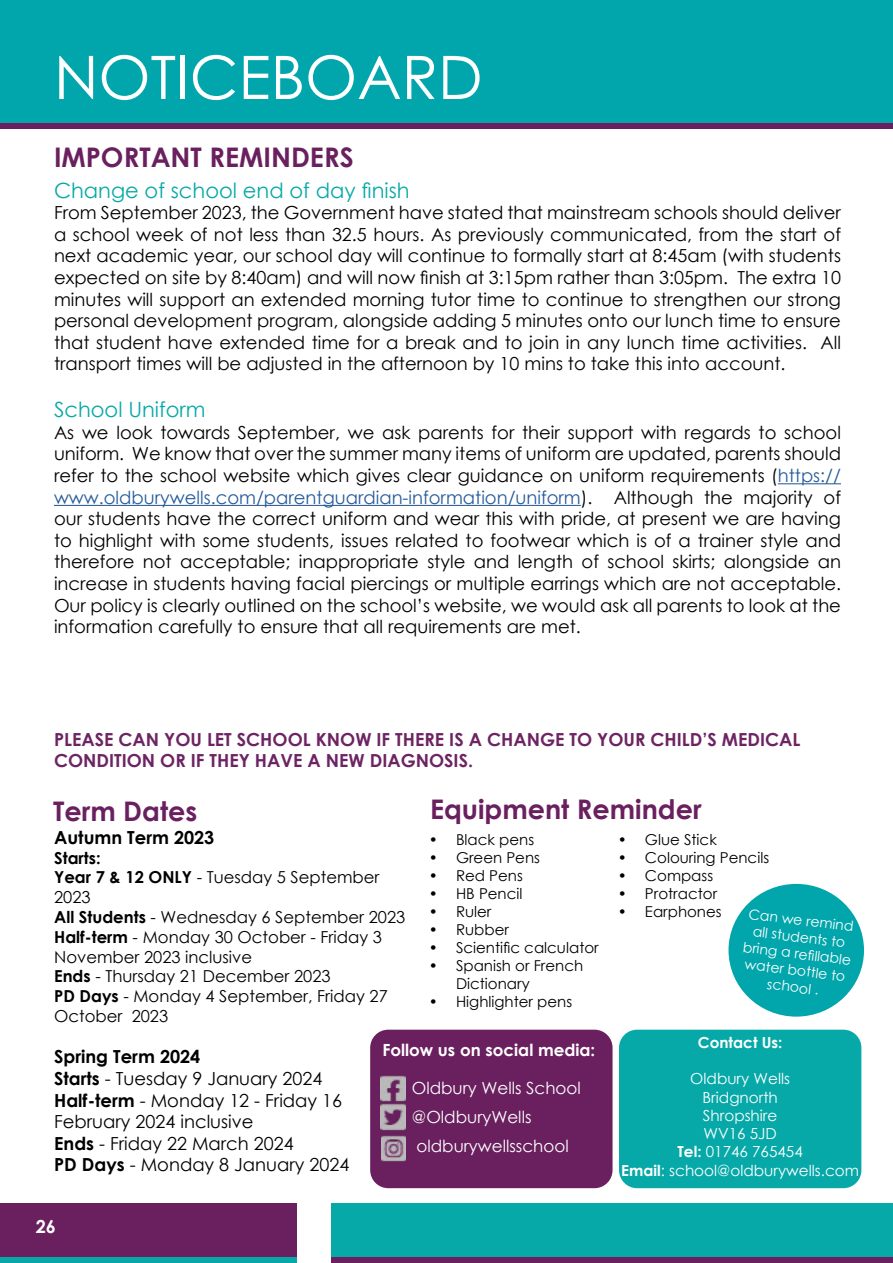
<style>
.page{position:relative;width:893px;height:1263px;background:#fff}
.page>*{position:absolute;margin:0;border:0;box-sizing:border-box;transform-origin:0 0}
.t1{font:60px "Century Gothic";color:#fff}
.t2{font:700 27px "Century Gothic";color:#6a205f}
.t3{font:21px "Century Gothic";color:#06a9a8}
.t4{font:18px/21.6px "Century Gothic";color:#000;text-align:justify}
.t5{font:700 18px/21.6px "Century Gothic";color:#6d2463}
.t6{font:700 18px "Century Gothic";color:#000}
.t7{font:700 18px "Century Gothic";color:#fff}
.t8{font:16.8px/29px "Century Gothic";color:#fff}
.t9{font:700 16.8px "Century Gothic";color:#fff}
.t10{font:16.5px/19.8px "Century Gothic";color:#000}
.t11{font:15.15px/18.3px "Century Gothic";color:#fff;text-align:center}
.t12{font:700 15.15px "Century Gothic";color:#fff}
.t13{font:15px/18px "Century Gothic";color:#000}
.t14{font:13.95px/16.8px "Century Gothic";color:#fff;text-align:center}
.s1{color:#275b9b}
.s2{font-weight:700}
</style>
<div class="page">
<div style="left:0;top:0;width:893px;height:123px;background:#00a6ab"></div>
<div style="left:0;top:1204px;width:296px;height:54px;background:#6a205f"></div>
<div style="left:332px;top:1203px;width:561px;height:55px;background:#06a9a8"></div>
<div style="left:0;top:1257px;width:296px;height:6px;background:#06a9a8"></div>
<div style="left:332px;top:1257px;width:561px;height:6px;background:#6a205f"></div>
<div style="left:0;top:123px;width:893px;height:6px;background:#6a205f"></div>
<div style="left:728px;top:884px;width:136px;height:133px;background:#00a6ab;border-radius:50%"></div>
<div style="left:619px;top:1030px;width:242px;height:158px;background:#06a9a8;border-radius:18px"></div>
<div style="left:370px;top:1030px;width:243px;height:158px;background:#6a205f;border-radius:18px"></div>
<img style="left:381px;top:1075px;width:25px;height:56px">
<img style="left:381px;top:1135px;width:24px;height:27px">
<hr style="left:778px;top:483px;width:63px;height:1px;background:#275b9b">
<hr style="left:54px;top:505px;width:527px;height:1px;background:#275b9b">
<h1 class="t1" style="left:54px;top:35px;width:430px">NOTICEBOARD</h1>
<h2 class="t2" style="left:54px;top:137px;width:301px">IMPORTANT REMINDERS</h2>
<p class="t3" style="left:54px;top:175px;width:357px">Change of school end of day finish</p>
<p class="t4" style="left:54px;top:202px;width:788px">From September 2023, the Government have stated that mainstream schools should deliver a school week of not less than 32.5 hours. As previously communicated, from the start of next academic year, our school day will continue to formally start at 8:45am (with students expected on site by 8:40am) and will now finish at 3:15pm rather than 3:05pm. The extra 10 minutes will support an extended morning tutor time to continue to strengthen our strong personal development program, alongside adding 5 minutes onto our lunch time to ensure that student have extended time for a break and to join in any lunch time activities. All transport times will be adjusted in the afternoon by 10 mins to take this into account.</p>
<p class="t3" style="left:54px;top:395px;width:153px">School Uniform</p>
<p class="t4" style="left:54px;top:421px;width:788px">As we look towards September, we ask parents for their support with regards to school uniform. We know that over the summer many items of uniform are updated, parents should refer to the school website which gives clear guidance on uniform requirements (<span class="s1">https:// www.oldburywells.com/parentguardian-information/uniform</span>). Although the majority of our students have the correct uniform and wear this with pride, at present we are having to highlight with some students, issues related to footwear which is of a trainer style and therefore not acceptable; inappropriate style and length of school skirts; alongside an increase in students having facial piercings or multiple earrings which are not acceptable.<br>Our policy is clearly outlined on the school’s website, we would ask all parents to look at the information carefully to ensure that all requirements are met.</p>
<p class="t5" style="left:54px;top:727px;width:748px">PLEASE CAN YOU LET SCHOOL KNOW IF THERE IS A CHANGE TO YOUR CHILD’S MEDICAL<br>CONDITION OR IF THEY HAVE A NEW DIAGNOSIS.</p>
<h2 class="t2" style="left:430px;top:789px;width:273px">Equipment Reminder</h2>
<p class="t13" style="left:429px;top:830px;width:107px">• Black pens</p>
<p class="t13" style="left:429px;top:848px;width:112px">• Green Pens</p>
<p class="t13" style="left:429px;top:866px;width:95px">• Red Pens</p>
<p class="t13" style="left:429px;top:884px;width:95px">• HB Pencil</p>
<p class="t13" style="left:429px;top:902px;width:64px">• Ruler</p>
<p class="t13" style="left:429px;top:920px;width:81px">• Rubber</p>
<p class="t13" style="left:429px;top:938px;width:171px">• Scientific calculator</p>
<p class="t13" style="left:456px;top:956px;width:129px;text-indent:-27px">• Spanish or French<br>Dictionary</p>
<p class="t13" style="left:429px;top:992px;width:145px">• Highlighter pens</p>
<h2 class="t2" style="left:53px;top:791px;width:146px">Term Dates</h2>
<p class="t6" style="left:54px;top:823px;width:162px">Autumn Term 2023</p>
<p class="t10" style="left:54px;top:847px;width:353px"><span class="s2">Starts:<br>Year 7 &amp; 12 ONLY</span> - Tuesday 5 September<br>2023<br><span class="s2">All Students</span> - Wednesday 6 September 2023<br><span class="s2">Half-term</span> - Monday 30 October - Friday 3<br>November 2023 inclusive<br><span class="s2">Ends</span> - Thursday 21 December 2023<br><span class="s2">PD Days</span> - Monday 4 September, Friday 27<br>October 2023</p>
<p class="t4" style="left:54px;top:1046px;width:297px;text-align:left"><span class="s2">Spring Term 2024<br>Starts</span> - Tuesday 9 January 2024<br><span class="s2">Half-term</span> - Monday 12 - Friday 16<br>February 2024 inclusive<br><span class="s2">Ends</span> - Friday 22 March 2024<br><span class="s2">PD Days</span> - Monday 8 January 2024</p>
<p class="t13" style="left:618px;top:830px;width:100px">• Glue Stick</p>
<p class="t13" style="left:618px;top:848px;width:153px">• Colouring Pencils</p>
<p class="t13" style="left:618px;top:866px;width:97px">• Compass</p>
<p class="t13" style="left:618px;top:884px;width:101px">• Protractor</p>
<p class="t13" style="left:618px;top:902px;width:105px">• Earphones</p>
<p class="t14" style="left:748px;top:905px;width:110px;rotate:7deg">Can we remind all students to bring a refi llable water bottle to school .</p>
<p class="t12" style="left:698px;top:1031px;width:86px">Contact Us:</p>
<p class="t11" style="left:621px;top:1069px;width:239px">Oldbury Wells<br>Bridgnorth<br>Shropshire<br>WV16 5JD<br><span class="s2">Tel:</span> 01746 765454<br><span class="s2">Email</span>: school@oldburywells.com</p>
<p class="t9" style="left:382px;top:1037px;width:214px">Follow us on social media:</p>
<p class="t8" style="left:412px;top:1073px;width:171px">Oldbury Wells School @OldburyWells oldburywellsschool</p>
<p class="t7" style="left:36px;top:1213px;width:22px">26</p>
</div>
